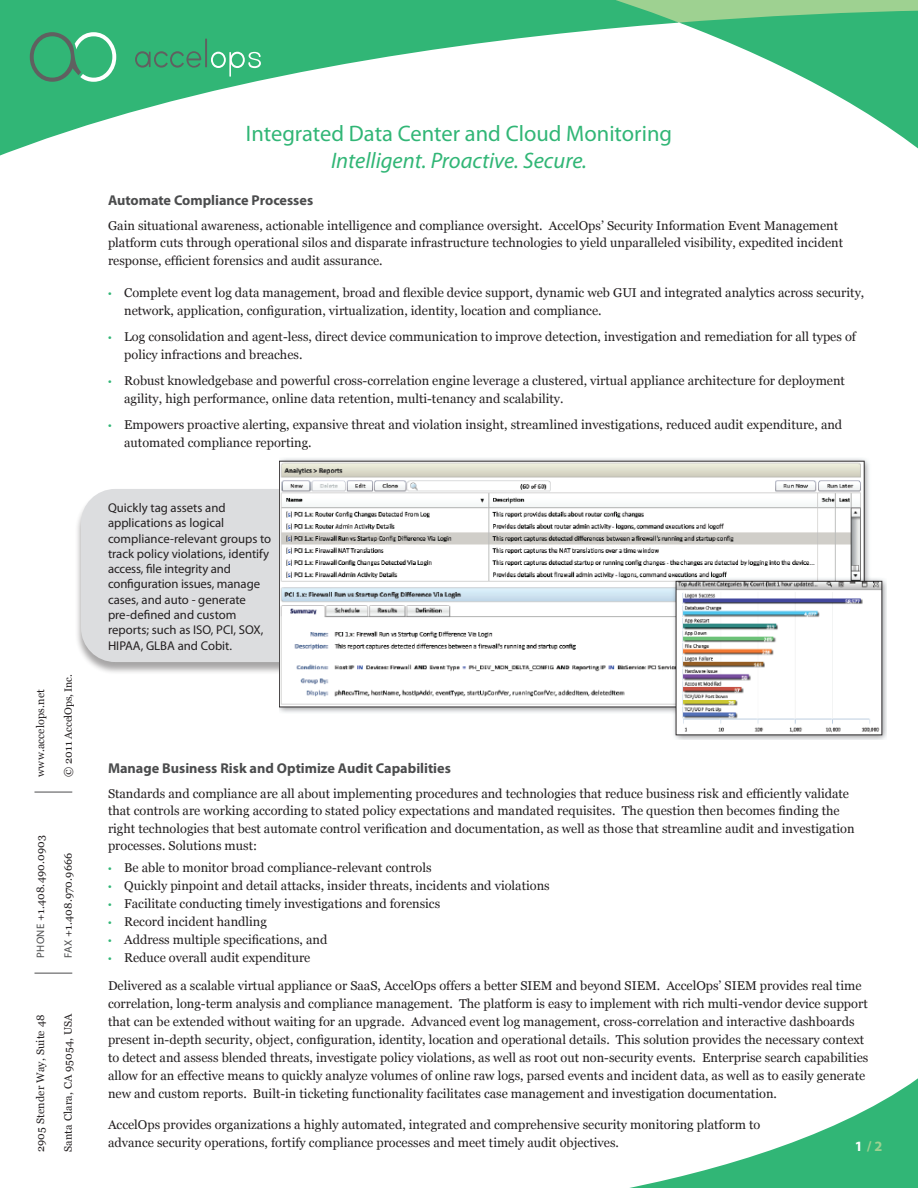
<style>
.page{position:relative;width:918px;height:1188px;background:#fff}
.page>*{position:absolute;margin:0;border:0;box-sizing:border-box;transform-origin:0 0}
.t1{font:22.5px "Myriad Pro";color:#31b676}
.t2{font:italic 22.5px "Myriad Pro";color:#31b676}
.t3{font:700 14.25px "Myriad Pro";color:#4b4c4d}
.t4{font:700 14.25px "Myriad Pro";color:#9ed191}
.t5{font:12.75px/18px "Georgia";color:#231f20}
.t6{font:12.75px/15.3px "Myriad Pro";color:#231f20}
.t7{font:10.8px "Georgia";letter-spacing:.015em;color:#231f20}
.t8{font:10.5px "Georgia";letter-spacing:-.015em;color:#231f20}
.s1{font-size:10.8px}
.s2{font-family:"Myriad Pro";color:#4b4c4d}
.s3{font-family:"Myriad Pro";color:#31b676}
.s4{color:#fff}
</style>
<div class="page">
<svg style="left:0;top:0;width:918px;height:156px"></svg>
<svg style="left:629px;top:1078px;width:289px;height:110px"></svg>
<svg style="left:135px;top:39px;width:126px;height:38px;background:#40b37b"></svg>
<svg style="left:30px;top:32px;width:86px;height:50px;background:#4bb080"></svg>
<hr style="left:34px;top:973px;width:38px;height:1px;background:#4b4c4d">
<hr style="left:34px;top:792px;width:38px;height:1px;background:#4b4c4d">
<div style="left:75px;top:490px;width:319px;height:185px;background:#231f20;opacity:.4"></div>
<div style="left:81px;top:489px;width:307px;height:173px;background:#dcdddf;border-radius:34px"></div>
<img style="left:279px;top:458px;width:607px;height:282px">
<p class="t7" style="left:34px;top:777px;width:89px;rotate:-90deg">www.accelops.net</p>
<p class="t8" style="left:62px;top:777px;width:104px;rotate:-90deg"><span class="s1">© 2011</span> AccelOps, Inc.</p>
<p class="t7" style="left:34px;top:958px;width:124px;rotate:-90deg"><span class="s2">Phone</span> +1.408.490.0903</p>
<p class="t7" style="left:62px;top:958px;width:106px;rotate:-90deg"><span class="s2">Fax</span> +1.408.970.9666</p>
<p class="t7" style="left:34px;top:1152px;width:139px;rotate:-90deg">2905 Stender Way, Suite 48</p>
<p class="t7" style="left:62px;top:1152px;width:141px;rotate:-90deg">Santa Clara, CA 95054, USA</p>
<h1 class="t1" style="left:246px;top:120px;width:428px">Integrated Data Center and Cloud Monitoring</h1>
<h1 class="t2" style="left:331px;top:147px;width:258px">Intelligent. Proactive. Secure.</h1>
<p class="t3" style="left:108px;top:190px;width:207px">Automate Compliance Processes</p>
<p class="t5" style="left:108px;top:217px;width:737px">Gain situational awareness, actionable intelligence and compliance oversight. AccelOps’ Security Information Event Management platform cuts through operational silos and disparate infrastructure technologies to yield unparalleled visibility, expedited incident response, efficient forensics and audit assurance.</p>
<p class="t5" style="left:124px;top:284px;width:742px;text-indent:-16px"><span class="s3">•</span> Complete event log data management, broad and flexible device support, dynamic web GUI and integrated analytics across security, network, application, configuration, virtualization, identity, location and compliance.</p>
<p class="t5" style="left:124px;top:328px;width:733px;text-indent:-16px"><span class="s3">•</span> Log consolidation and agent-less, direct device communication to improve detection, investigation and remediation for all types of policy infractions and breaches.</p>
<p class="t5" style="left:124px;top:372px;width:722px;text-indent:-16px"><span class="s3">•</span> Robust knowledgebase and powerful cross-correlation engine leverage a clustered, virtual appliance architecture for deployment agility, high performance, online data retention, multi-tenancy and scalability.</p>
<p class="t5" style="left:124px;top:416px;width:720px;text-indent:-16px"><span class="s3">•</span> Empowers proactive alerting, expansive threat and violation insight, streamlined investigations, reduced audit expenditure, and automated compliance reporting.</p>
<p class="t6" style="left:108px;top:500px;width:165px">Quickly tag assets and applications as logical compliance-relevant groups to track policy violations, identify access, file integrity and configuration issues, manage cases, and auto - generate pre-defined and custom reports; such as ISO, PCI, SOX,<br>HIPAA, GLBA and Cobit.</p>
<p class="t3" style="left:108px;top:759px;width:344px">Manage Business Risk and Optimize Audit Capabilities</p>
<p class="t5" style="left:108px;top:785px;width:748px;line-height:17.2px">Standards and compliance are all about implementing procedures and technologies that reduce business risk and efficiently validate that controls are working according to stated policy expectations and mandated requisites. The question then becomes finding the right technologies that best automate control verification and documentation, as well as those that streamline audit and investigation processes. Solutions must:</p>
<p class="t5" style="left:108px;top:859px;width:325px"><span class="s3">•</span> Be able to monitor broad compliance-relevant controls</p>
<p class="t5" style="left:108px;top:877px;width:443px"><span class="s3">•</span> Quickly pinpoint and detail attacks, insider threats, incidents and violations</p>
<p class="t5" style="left:108px;top:895px;width:334px"><span class="s3">•</span> Facilitate conducting timely investigations and forensics</p>
<p class="t5" style="left:108px;top:913px;width:160px"><span class="s3">•</span> Record incident handling</p>
<p class="t5" style="left:108px;top:931px;width:221px"><span class="s3">•</span> Address multiple specifications, and</p>
<p class="t5" style="left:108px;top:944px;width:755px;line-height:27.8px"><span class="s3">•</span> Reduce overall audit expenditure<br>Delivered as a scalable virtual appliance or SaaS, AccelOps offers a better SIEM and beyond SIEM. AccelOps’ SIEM provides real time</p>
<p class="t5" style="left:108px;top:995px;width:762px">correlation, long-term analysis and compliance management. The platform is easy to implement with rich multi-vendor device support that can be extended without waiting for an upgrade. Advanced event log management, cross-correlation and interactive dashboards present in-depth security, object, configuration, identity, location and operational details. This solution provides the necessary context to detect and assess blended threats, investigate policy violations, as well as root out non-security events. Enterprise search capabilities allow for an effective means to quickly analyze volumes of online raw logs, parsed events and incident data, as well as to easily generate new and custom reports. Built-in ticketing functionality facilitates case management and investigation documentation.</p>
<p class="t5" style="left:108px;top:1116px;width:654px">AccelOps provides organizations a highly automated, integrated and comprehensive security monitoring platform to advance security operations, fortify compliance processes and meet timely audit objectives.</p>
<p class="t4" style="left:855px;top:1137px;width:29px"><span class="s4">1</span> / 2</p>
</div>
